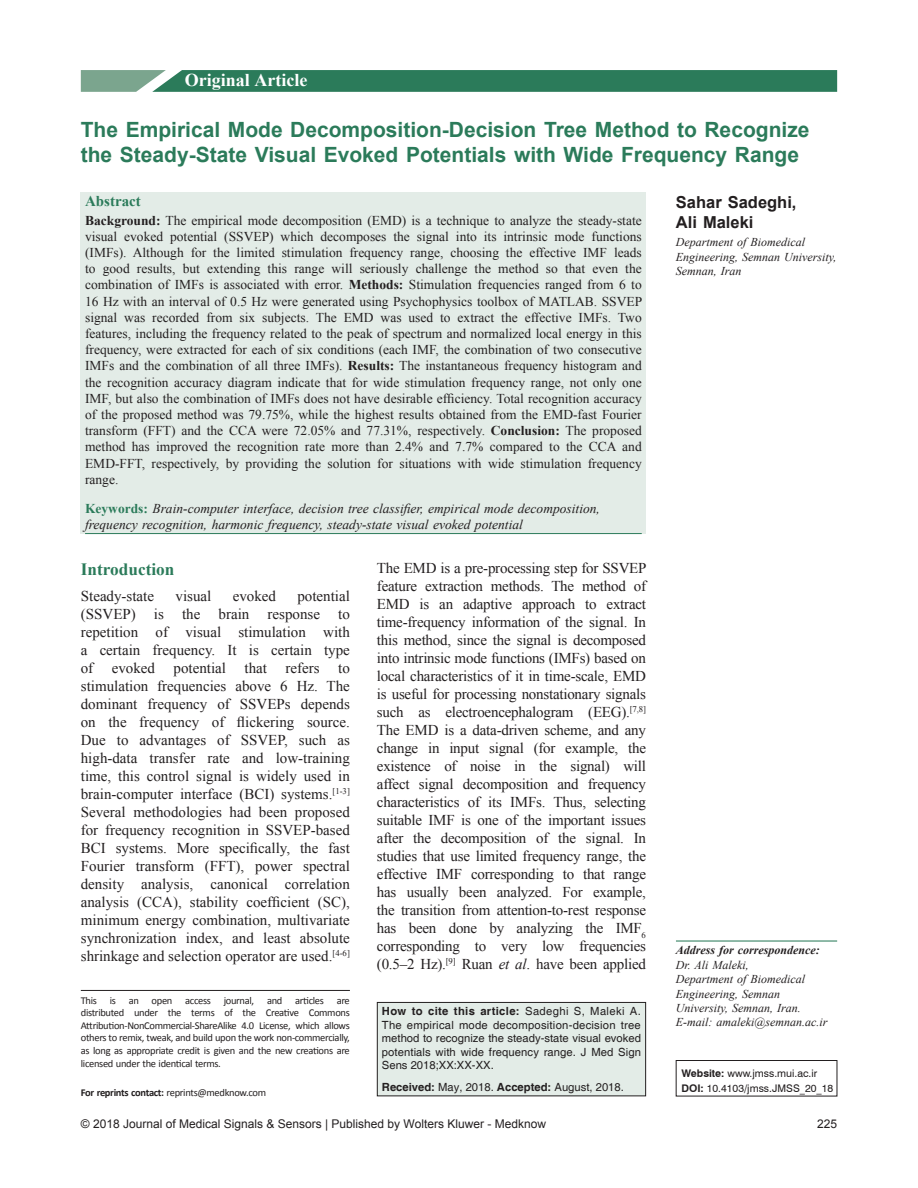
<style>
.page{position:relative;width:918px;height:1188px;background:#fff}
.page>*{position:absolute;margin:0;border:0;box-sizing:border-box;transform-origin:0 0}
.AT{font:700 21px/25.2px "Arial";color:#2b7b5a}
.AH{font:700 18px "Times New Roman";color:#fff}
.t1{font:700 17.25px "Times New Roman";color:#2b7b5a}
.AU{font:700 16.5px/19.5px "Arial";color:#231f20}
.TX{font:15px/18px "Times New Roman";color:#231f20;text-align:justify}
.ABSH{font:700 15px "Times New Roman";color:#2b7b5a}
.ABS{font:13.5px/16.2px "Times New Roman";color:#231f20;text-align:justify}
.KWD{font:italic 13.5px/16.2px "Times New Roman";color:#231f20}
.ADD{font:italic 12px/14.4px "Times New Roman";color:#231f20}
.t2{font:12px "Arial";color:#231f20}
.AFF{font:italic 12px/14.4px "Times New Roman";color:#231f20}
.HTC{font:11.25px/13.5px "Helvetica";letter-spacing:.005em;color:#231f20;text-align:justify}
.HIS{font:11.25px "Helvetica";color:#231f20}
.TX-2{font:10.5px/12.6px "Calibri";letter-spacing:-.03em;color:#231f20;text-align:justify}
.DOI{font:10.5px "Swiss 721 BT";color:#231f20}
.Website{font:10.5px "Swiss 721 BT";color:#231f20}
.s1{font-weight:700}
.s2{font-weight:700;font-style:normal;color:#2b7b5a}
.s3{font-style:italic}
</style>
<div class="page">
<div style="left:81px;top:192px;width:565px;height:341px;background:#e3ece7"></div>
<hr style="left:85px;top:533px;width:557px;height:1px;background:#2b7b5a">
<svg style="left:81px;top:70px;width:756px;height:22px;background:#388263"></svg>
<div style="left:377px;top:1002px;width:269px;height:94px;background:#e3ece7"></div>
<div style="left:377px;top:1002px;width:269px;height:94px;border:1px solid #231f20"></div>
<hr style="left:81px;top:990px;width:269px;height:1px;background:#231f20">
<hr style="left:676px;top:940px;width:161px;height:2px;background:#2b7b5a">
<div style="left:676px;top:1060px;width:161px;height:36px;border:1px solid #231f20"></div>
<p class="AH" style="left:185px;top:68px;width:124px">Original Article</p>
<p class="AT" style="left:81px;top:118px;width:730px">The Empirical Mode Decomposition‑Decision Tree Method to Recognize the Steady‑State Visual Evoked Potentials with Wide Frequency Range</p>
<p class="ABSH" style="left:85px;top:191px;width:57px">Abstract</p>
<p class="ABS" style="left:85px;top:212px;width:559px"><span class="s1">Background:</span> The empirical mode decomposition (EMD) is a technique to analyze the steady‑state visual evoked potential (SSVEP) which decomposes the signal into its intrinsic mode functions (IMFs). Although for the limited stimulation frequency range, choosing the effective IMF leads to good results, but extending this range will seriously challenge the method so that even the combination of IMFs is associated with error. <span class="s1">Methods:</span> Stimulation frequencies ranged from 6 to 16 Hz with an interval of 0.5 Hz were generated using Psychophysics toolbox of MATLAB. SSVEP signal was recorded from six subjects. The EMD was used to extract the effective IMFs. Two features, including the frequency related to the peak of spectrum and normalized local energy in this frequency, were extracted for each of six conditions (each IMF, the combination of two consecutive IMFs and the combination of all three IMFs). <span class="s1">Results:</span> The instantaneous frequency histogram and the recognition accuracy diagram indicate that for wide stimulation frequency range, not only one IMF, but also the combination of IMFs does not have desirable efficiency. Total recognition accuracy of the proposed method was 79.75%, while the highest results obtained from the EMD‑fast Fourier transform (FFT) and the CCA were 72.05% and 77.31%, respectively. <span class="s1">Conclusion:</span> The proposed method has improved the recognition rate more than 2.4% and 7.7% compared to the CCA and EMD‑FFT, respectively, by providing the solution for situations with wide stimulation frequency range.</p>
<p class="KWD" style="left:85px;top:500px;width:516px"><span class="s2">Keywords:</span> Brain‑computer interface, decision tree classifier, empirical mode decomposition, frequency recognition, harmonic frequency, steady‑state visual evoked potential</p>
<h1 class="t1" style="left:81px;top:557px;width:95px">Introduction</h1>
<p class="TX" style="left:81px;top:587px;width:75px">Steady‑state</p>
<p class="TX" style="left:176px;top:587px;width:37px">visual</p>
<p class="TX" style="left:233px;top:587px;width:45px">evoked</p>
<p class="TX" style="left:81px;top:587px;width:271px;text-indent:217px">potential (SSVEP) is the brain response to repetition of visual stimulation with a certain frequency. It is certain type of evoked potential that refers to stimulation frequencies above 6 Hz. The dominant frequency of SSVEPs depends on the frequency of flickering source.<br>Due to advantages of SSVEP, such as high‑data transfer rate and low‑training time, this control signal is widely used in brain‑computer interface (BCI) systems.<sup>[1‑3] </sup>Several methodologies had been proposed for frequency recognition in SSVEP‑based BCI systems. More specifically, the fast Fourier transform (FFT), power spectral density analysis, canonical correlation analysis (CCA), stability coefficient (SC), minimum energy combination, multivariate synchronization index, and least absolute shrinkage and selection operator are used.<sup>[4‑6]</sup></p>
<p class="TX-2" style="left:81px;top:994px;width:271px">This is an open access journal, and articles are distributed under the terms of the Creative Commons Attribution‑NonCommercial‑ShareAlike 4.0 License, which allows others to remix, tweak, and build upon the work non‑commercially, as long as appropriate credit is given and the new creations are licensed under the identical terms.</p>
<p class="TX-2" style="left:81px;top:1086px;width:187px"><span class="s1">For reprints contact:</span> reprints@medknow.com</p>
<p class="TX" style="left:377px;top:559px;width:271px">The EMD is a pre‑processing step for SSVEP feature extraction methods. The method of EMD is an adaptive approach to extract time‑frequency information of the signal. In this method, since the signal is decomposed into intrinsic mode functions (IMFs) based on local characteristics of it in time‑scale, EMD is useful for processing nonstationary signals such as electroencephalogram (EEG).<sup>[7,8] </sup>The EMD is a data‑driven scheme, and any change in input signal (for example, the existence of noise in the signal) will affect signal decomposition and frequency characteristics of its IMFs. Thus, selecting suitable IMF is one of the important issues after the decomposition of the signal. In studies that use limited frequency range, the effective IMF corresponding to that range has usually been analyzed. For example, the transition from attention‑to‑rest response has been done by analyzing the IMF<sub>6 </sub>corresponding to very low frequencies (0.5–2 Hz).<sup>[9]</sup> Ruan <span class="s3">et al</span>. have been applied</p>
<p class="HTC" style="left:382px;top:1005px;width:261px"><span class="s1">How to cite this article:</span> Sadeghi S, Maleki A.<br>The empirical mode decomposition-decision tree method to recognize the steady-state visual evoked potentials with wide frequency range. J Med Sign Sens 2018;XX:XX-XX.</p>
<p class="HIS" style="left:382px;top:1081px;width:243px"><span class="s1">Received:</span> May, 2018. <span class="s1">Accepted:</span> August, 2018.</p>
<p class="AU" style="left:676px;top:193px;width:122px">Sahar Sadeghi,<br>Ali Maleki</p>
<p class="AFF" style="left:676px;top:235px;width:162px">Department of Biomedical<br>Engineering, Semnan University,<br>Semnan, Iran</p>
<p class="ADD" style="left:676px;top:943px;width:153px"><span class="s1">Address for correspondence:<br></span>Dr. Ali Maleki,<br>Department of Biomedical<br>Engineering, Semnan<br>University, Semnan, Iran.<br>E‑mail: amaleki@semnan.ac.ir</p>
<p class="Website" style="left:681px;top:1066px;width:137px"><span class="s1">Website:</span> www.jmss.mui.ac.ir</p>
<p class="DOI" style="left:681px;top:1082px;width:153px"><span class="s1">DOI:</span> 10.4103/jmss.JMSS_20_18</p>
<p class="t2" style="left:81px;top:1116px;width:467px">© 2018 Journal of Medical Signals &amp; Sensors | Published by Wolters Kluwer - Medknow</p>
<p class="t2" style="left:817px;top:1116px;width:22px">225</p>
</div>
